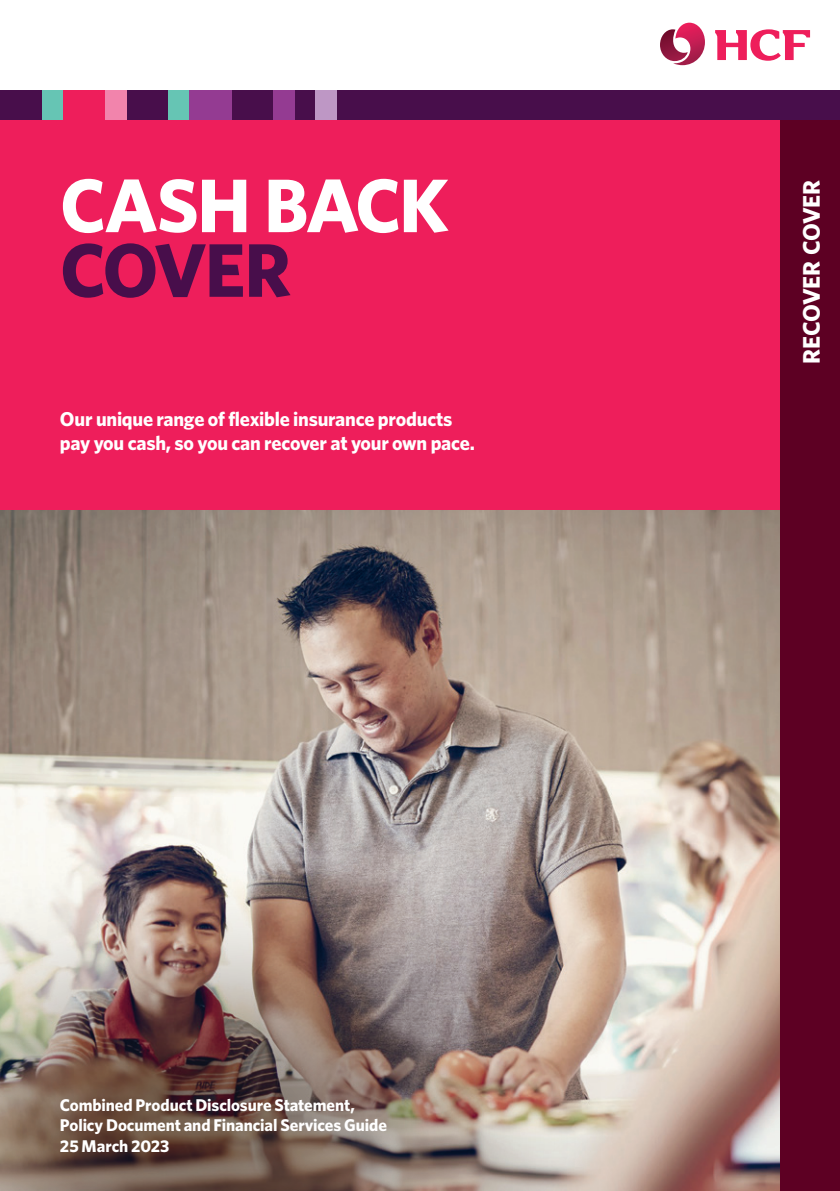
<style>
.page{position:relative;width:840px;height:1191px;background:#fff}
.page>*{position:absolute;margin:0;border:0;box-sizing:border-box;transform-origin:0 0}
.Big_heading{font:700 76px/64.6px "Whitney";letter-spacing:-.025em;color:#fff}
.Subhead_level_1{font:700 24px "Whitney";letter-spacing:-.015em;color:#fff}
.Copy_Intro{font:700 20px/24px "Whitney";letter-spacing:-.015em;color:#fff}
.Copy_Intro-2{font:700 17px/20.4px "Whitney";letter-spacing:-.005em;color:#fff}
.s1{color:#480e4b}
</style>
<div class="page">
<img style="left:0;top:509px;width:779px;height:682px">
<div style="left:0;top:96px;width:839px;height:413px;background:#ee1e5b"></div>
<div style="left:779px;top:117px;width:60px;height:1074px;background:#5d0023"></div>
<div style="left:0;top:90px;width:839px;height:30px;background:#480e4b"></div>
<div style="left:42px;top:90px;width:21px;height:30px;background:#66c5b4"></div>
<div style="left:63px;top:90px;width:42px;height:30px;background:#ee1e5b"></div>
<div style="left:105px;top:90px;width:21px;height:30px;background:#f284ac"></div>
<div style="left:168px;top:90px;width:21px;height:30px;background:#66c5b4"></div>
<div style="left:189px;top:90px;width:42px;height:30px;background:#943b92"></div>
<div style="left:273px;top:90px;width:21px;height:30px;background:#943b92"></div>
<div style="left:315px;top:90px;width:21px;height:30px;background:#be97c5"></div>
<svg style="left:660px;top:23px;width:44px;height:42px"></svg>
<svg style="left:715px;top:29px;width:94px;height:32px"></svg>
<img style="left:0;top:869px;width:603px;height:322px">
<p class="Big_heading" style="left:60px;top:172px;width:390px">CASH BACK<br><span class="s1">COVER</span></p>
<p class="Subhead_level_1" style="left:795px;top:364px;width:185px;rotate:-90deg">RECOVER COVER</p>
<p class="Copy_Intro" style="left:60px;top:407px;width:416px">Our unique range of flexible insurance products pay you cash, so you can recover at your own pace.</p>
<p class="Copy_Intro-2" style="left:60px;top:1094px;width:328px">Combined Product Disclosure Statement,<br>Policy Document and Financial Services Guide<br>25 March 2023</p>
</div>
